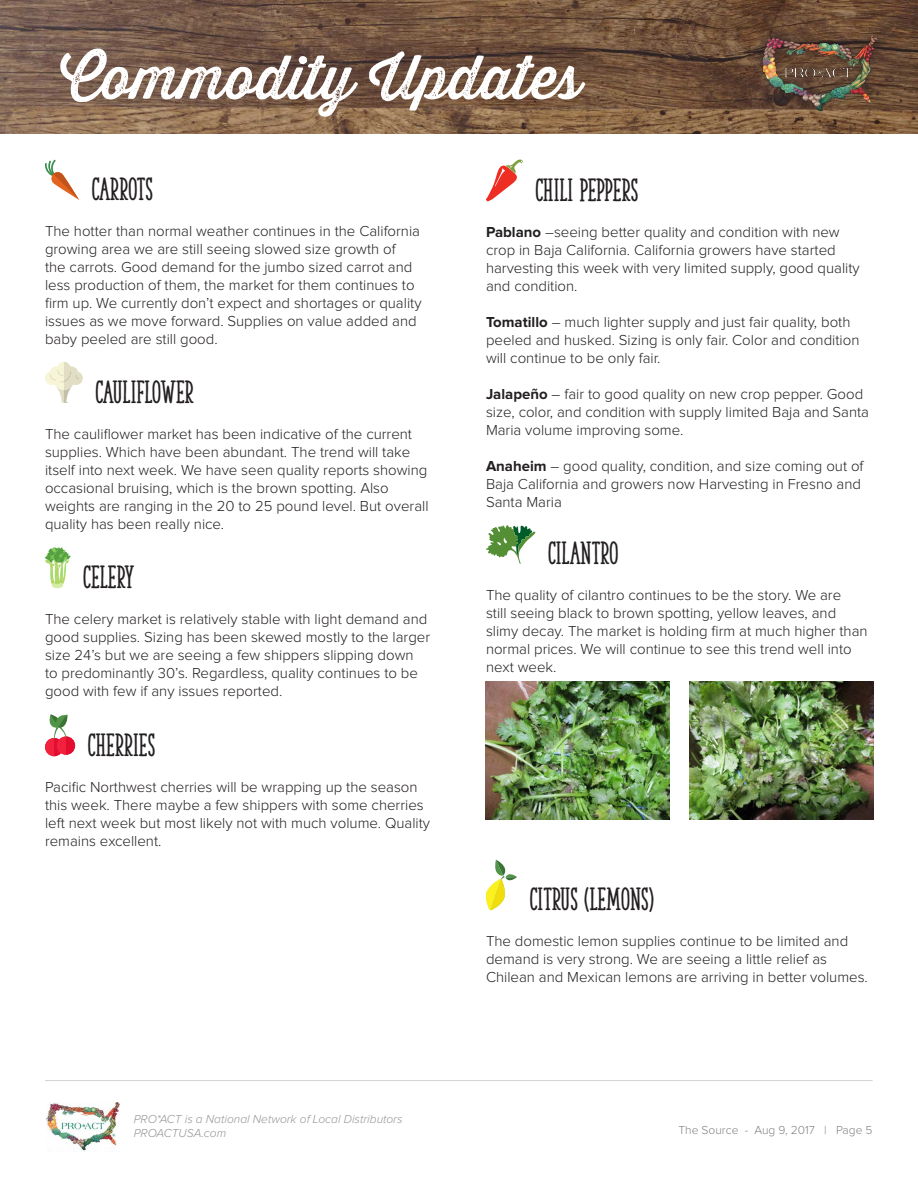
<style>
.page{position:relative;width:918px;height:1188px;background:#fff}
.page>*{position:absolute;margin:0;border:0;box-sizing:border-box;transform-origin:0 0}
.t1{font:60px "Thirsty Rough Reg One";color:#fff}
.t2{font:30px "The Serif Hand Extrablack";color:#231f20}
.t3{font:700 27px "Proxima Nova";color:#fff}
.t4{font:300 15px/18px "Proxima Nova";color:#231f20}
.t5{font:italic 300 12px/14.4px "Proxima Nova";color:#939598}
.t6{font:300 12px "Proxima Nova";color:#808285}
.s1{font-weight:700}
</style>
<div class="page">
<img style="left:46px;top:1102px;width:74px;height:49px">
<hr style="left:45px;top:1080px;width:828px;height:1px;background:#d1d2d4">
<img style="left:0;top:0;width:918px;height:134px">
<div style="left:752px;top:25px;width:133px;height:94px;background:#231f20;opacity:.6"></div>
<img style="left:761px;top:36px;width:115px;height:76px">
<svg style="left:45px;top:160px;width:34px;height:40px"></svg>
<svg style="left:45px;top:362px;width:38px;height:41px"></svg>
<svg style="left:45px;top:547px;width:26px;height:42px"></svg>
<svg style="left:45px;top:714px;width:30px;height:42px"></svg>
<svg style="left:486px;top:160px;width:37px;height:41px"></svg>
<svg style="left:486px;top:525px;width:49px;height:39px"></svg>
<svg style="left:486px;top:860px;width:31px;height:50px"></svg>
<img style="left:689px;top:681px;width:184px;height:139px">
<img style="left:486px;top:681px;width:184px;height:139px">
<h1 class="t1" style="left:60px;top:33px;width:523px">Commodity Updates</h1>
<h3 class="t3" style="left:223px;top:80px;width:146px">Aug 9, 2017</h3>
<h2 class="t2" style="left:92px;top:171px;width:63px">CARROTS</h2>
<p class="t4" style="left:45px;top:223px;width:378px">The hotter than normal weather continues in the California growing area we are still seeing slowed size growth of<br>the carrots. Good demand for the jumbo sized carrot and less production of them, the market for them continues to firm up. We currently don’t expect and shortages or quality issues as we move forward. Supplies on value added and baby peeled are still good.</p>
<h2 class="t2" style="left:95px;top:374px;width:100px">CAULIFLOWER</h2>
<p class="t4" style="left:45px;top:425px;width:385px">The cauliflower market has been indicative of the current supplies. Which have been abundant. The trend will take itself into next week. We have seen quality reports showing occasional bruising, which is the brown spotting. Also weights are ranging in the 20 to 25 pound level. But overall quality has been really nice.</p>
<h2 class="t2" style="left:83px;top:559px;width:52px">CELERY</h2>
<p class="t4" style="left:45px;top:611px;width:387px">The celery market is relatively stable with light demand and good supplies. Sizing has been skewed mostly to the larger size 24’s but we are seeing a few shippers slipping down<br>to predominantly 30’s. Regardless, quality continues to be good with few if any issues reported.</p>
<h2 class="t2" style="left:88px;top:727px;width:69px">CHERRIES</h2>
<p class="t4" style="left:45px;top:779px;width:387px">Pacific Northwest cherries will be wrapping up the season this week. There maybe a few shippers with some cherries left next week but most likely not with much volume. Quality remains excellent.</p>
<p class="t5" style="left:134px;top:1112px;width:270px">PRO*ACT is a National Network of Local Distributors<br>PROACTUSA.com</p>
<h2 class="t2" style="left:535px;top:172px;width:104px">CHILI PEPPERS</h2>
<p class="t4" style="left:486px;top:224px;width:375px"><span class="s1">Pablano</span> –seeing better quality and condition with new crop in Baja California. California growers have started harvesting this week with very limited supply, good quality and condition.</p>
<p class="t4" style="left:486px;top:314px;width:375px"><span class="s1">Tomatillo</span> – much lighter supply and just fair quality, both peeled and husked. Sizing is only fair. Color and condition will continue to be only fair.</p>
<p class="t4" style="left:486px;top:386px;width:385px"><span class="s1">Jalapeño</span> – fair to good quality on new crop pepper. Good size, color, and condition with supply limited Baja and Santa<br>Maria volume improving some.</p>
<p class="t4" style="left:486px;top:458px;width:379px"><span class="s1">Anaheim</span> – good quality, condition, and size coming out of<br>Baja California and growers now Harvesting in Fresno and<br>Santa Maria</p>
<h2 class="t2" style="left:548px;top:535px;width:72px">CILANTRO</h2>
<p class="t4" style="left:486px;top:587px;width:383px">The quality of cilantro continues to be the story. We are<br>still seeing black to brown spotting, yellow leaves, and slimy decay. The market is holding firm at much higher than normal prices. We will continue to see this trend well into next week.</p>
<h2 class="t2" style="left:530px;top:881px;width:125px">CITRUS (LEMONS)</h2>
<p class="t4" style="left:486px;top:933px;width:383px">The domestic lemon supplies continue to be limited and demand is very strong. We are seeing a little relief as<br>Chilean and Mexican lemons are arriving in better volumes.</p>
<p class="t6" style="left:678px;top:1124px;width:196px">The Source - Aug 9, 2017 | Page 5</p>
</div>
